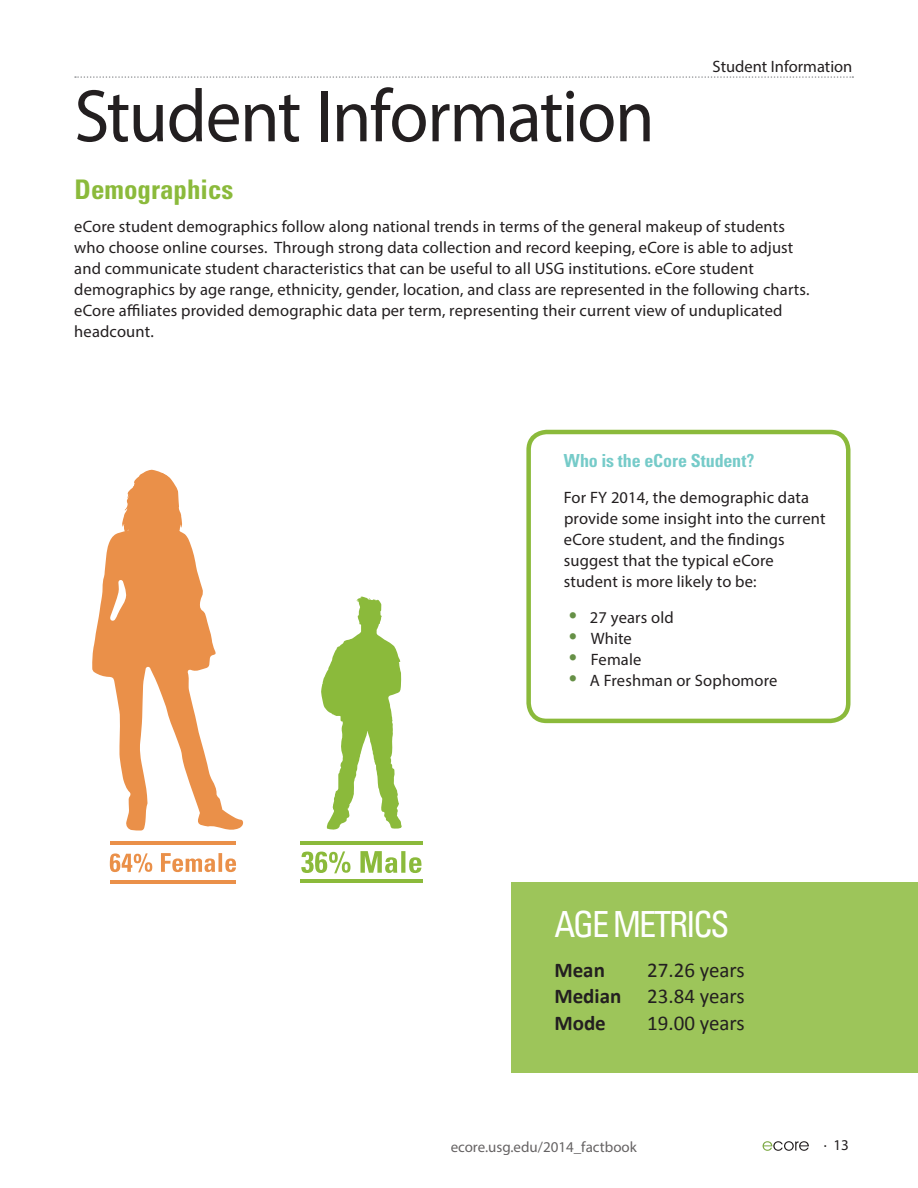
<style>
.page{position:relative;width:918px;height:1188px;background:#fff}
.page>*{position:absolute;margin:0;border:0;box-sizing:border-box;transform-origin:0 0}
.t1{font:75px "Myriad Pro";letter-spacing:-.02em;color:#231f20;scale:.95 1}
.t2{font:condensed 36px "Univers";letter-spacing:-.06em;color:#fff;scale:.95 1}
.t3{font:700 condensed 27px "Univers";color:#8bba3b}
.t4{font:21px/26.7px "Calibri";color:#231f20;text-align:justify}
.t5{font:700 21px "Calibri";color:#231f20}
.t6{font:700 condensed 18px "Univers";letter-spacing:-.01em;color:#76cbc9}
.t7{font:16.5px/21px "Myriad Pro";letter-spacing:.01em;color:#231f20}
.t8{font:15px "Myriad Pro";color:#231f20}
.s1{font-weight:700}
</style>
<div class="page">
<div style="left:511px;top:882px;width:407px;height:191px;background:#9dc55a"></div>
<svg style="left:763px;top:1141px;width:46px;height:10px"></svg>
<svg style="left:75px;top:76px;width:778px;height:2px"></svg>
<div style="left:526px;top:430px;width:324px;height:293px;border:4px solid #8bba3b;border-radius:18px"></div>
<svg style="left:110px;top:853px;width:126px;height:19px"></svg>
<hr style="left:110px;top:842px;width:126px;height:3px;background:#ea9049">
<hr style="left:110px;top:880px;width:126px;height:4px;background:#ea9049">
<svg style="left:301px;top:851px;width:121px;height:22px"></svg>
<hr style="left:300px;top:842px;width:123px;height:3px;background:#8bba3b">
<hr style="left:300px;top:879px;width:123px;height:4px;background:#8bba3b">
<svg style="left:222px;top:808px;width:22px;height:22px"></svg>
<svg style="left:92px;top:470px;width:130px;height:361px"></svg>
<svg style="left:122px;top:473px;width:29px;height:70px"></svg>
<svg style="left:159px;top:473px;width:23px;height:67px"></svg>
<svg style="left:321px;top:597px;width:81px;height:233px"></svg>
<h1 class="t1" style="left:74px;top:70px;width:612px">Student Information</h1>
<h3 class="t3" style="left:75px;top:173px;width:160px">Demographics</h3>
<p class="t7" style="left:713px;top:56px;width:141px">Student Information</p>
<p class="t7" style="left:74px;top:215px;width:737px">eCore student demographics follow along national trends in terms of the general makeup of students who choose online courses. Through strong data collection and record keeping, eCore is able to adjust and communicate student characteristics that can be useful to all USG institutions. eCore student demographics by age range, ethnicity, gender, location, and class are represented in the following charts. eCore affiliates provided demographic data per term, representing their current view of unduplicated headcount.</p>
<p class="t6" style="left:564px;top:450px;width:192px">Who is the eCore Student?</p>
<p class="t7" style="left:564px;top:487px;width:263px">For FY 2014, the demographic data provide some insight into the current eCore student, and the findings suggest that the typical eCore student is more likely to be:</p>
<p class="t7" style="left:590px;top:607px;width:189px">27 years old<br>White<br>Female<br>A Freshman or Sophomore</p>
<h2 class="t2" style="left:554px;top:901px;width:186px">AGE METRICS</h2>
<p class="t4" style="left:554px;top:956px;width:192px;text-indent:93px">27.26 years <span class="s1">Median</span> 23.84 years <span class="s1">Mode</span></p>
<p class="t5" style="left:554px;top:956px;width:52px">Mean</p>
<p class="t4" style="left:647px;top:1010px;width:99px">19.00 years</p>
<p class="t8" style="left:451px;top:1137px;width:188px">ecore.usg.edu/2014_factbook</p>
<p class="t8" style="left:824px;top:1136px;width:26px">· 13</p>
</div>
